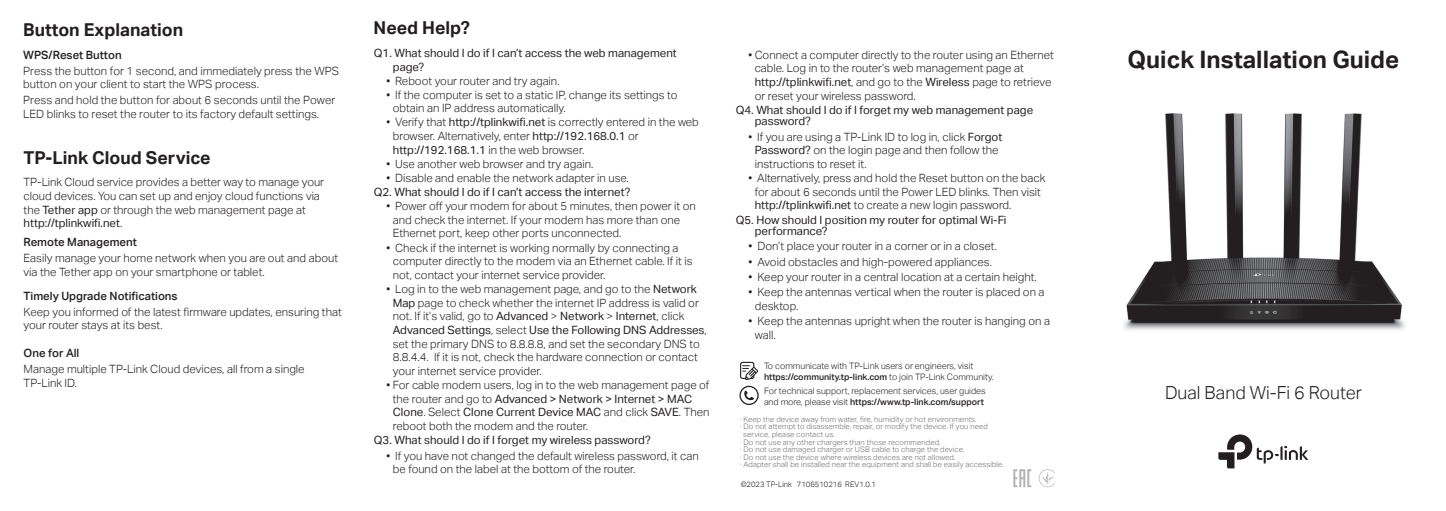
<style>
.page{position:relative;width:1446px;height:511px;background:#fff}
.page>*{position:absolute;margin:0;border:0;box-sizing:border-box;transform-origin:0 0}
.t1{font:24px "TP Link Aktiv Bold";color:#231f20}
.t2{font:18px "TP Link Aktiv Light";color:#231f20}
.t3{font:17.7px "TP Link Aktiv Bold";color:#231f20}
.t4{font:11.4px/13.6px "TP Link Aktiv Light";color:#231f20}
.t5{font:11.4px/13.6px "TP Link Aktiv Regular";color:#231f20}
.t6{font:11.4px "TP Link Aktiv Medium";color:#231f20}
.t7{font:8.85px "TP Link Aktiv Medium";color:#231f20}
.t8{font:8.85px "TP Link Aktiv Light";color:#231f20}
.t9{font:7.65px "TP Link Aktiv Light";letter-spacing:.015em;color:#6c6d70}
.t10{font:7.65px "TP Link Aktiv Light";color:#231f20}
.s1{font-family:"TP Link Aktiv Regular"}
.s2{font-family:"TP Link Aktiv Light"}
</style>
<div class="page">
<svg style="left:1218px;top:434px;width:90px;height:34px"></svg>
<div style="left:739px;top:385px;width:20px;height:19px;border:1px solid #231f20;border-radius:50%"></div>
<svg style="left:744px;top:390px;width:10px;height:10px"></svg>
<div style="left:740px;top:361px;width:14px;height:17px;border:1px solid #231f20;border-radius:2px"></div>
<svg style="left:743px;top:365px;width:15px;height:14px"></svg>
<svg style="left:1013px;top:469px;width:18px;height:17px"></svg>
<svg style="left:1039px;top:469px;width:16px;height:17px"></svg>
<img style="left:1124px;top:113px;width:281px;height:217px">
<h3 class="t3" style="left:23px;top:20px;width:162px">Button Explanation</h3>
<h3 class="t3" style="left:374px;top:18px;width:98px">Need Help?</h3>
<p class="t6" style="left:23px;top:48px;width:100px">WPS/Reset Button</p>
<p class="t4" style="left:23px;top:64px;width:317px">Press the button for 1 second, and immediately press the WPS button on your client to start the WPS process.</p>
<p class="t4" style="left:23px;top:93px;width:313px">Press and hold the button for about 6 seconds until the Power<br>LED blinks to reset the router to its factory default settings.</p>
<h3 class="t3" style="left:24px;top:148px;width:189px">TP-Link Cloud Service</h3>
<p class="t4" style="left:24px;top:175px;width:302px">TP-Link Cloud service provides a better way to manage your cloud devices. You can set up and enjoy cloud functions via the <span class="s1">Tether app</span> or through the web management page at</p>
<p class="t5" style="left:24px;top:216px;width:100px">http://tplinkwifi.net<span class="s2">.</span></p>
<p class="t6" style="left:24px;top:235px;width:115px">Remote Management</p>
<p class="t4" style="left:24px;top:251px;width:316px">Easily manage your home network when you are out and about via the Tether app on your smartphone or tablet.</p>
<p class="t6" style="left:24px;top:289px;width:156px">Timely Upgrade Notifications</p>
<p class="t4" style="left:24px;top:304px;width:320px">Keep you informed of the latest firmware updates, ensuring that your router stays at its best.</p>
<p class="t6" style="left:24px;top:346px;width:57px">One for All</p>
<p class="t4" style="left:24px;top:362px;width:283px">Manage multiple TP-Link Cloud devices, all from a single<br>TP-Link ID.</p>
<p class="t5" style="left:393px;top:46px;width:285px;text-indent:-19px">Q1. What should I do if I can’t access the web management page?</p>
<p class="t4" style="left:386px;top:74px;width:175px">• Reboot your router and try again.</p>
<p class="t4" style="left:393px;top:88px;width:286px;text-indent:-6px">• If the computer is set to a static IP, change its settings to obtain an IP address automatically.</p>
<p class="t4" style="left:393px;top:115px;width:308px;text-indent:-6px">• Verify that <span class="s1">http://tplinkwifi.net</span> is correctly entered in the web browser. Alternatively, enter <span class="s1">http://192.168.0.1</span> or</p>
<p class="t5" style="left:393px;top:143px;width:193px">http://192.168.1.1 <span class="s2">in the web browser.</span></p>
<p class="t4" style="left:386px;top:157px;width:208px">• Use another web browser and try again.</p>
<p class="t4" style="left:386px;top:171px;width:244px">• Disable and enable the network adapter in use.</p>
<p class="t5" style="left:374px;top:185px;width:258px">Q2. What should I do if I can’t access the internet?</p>
<p class="t4" style="left:393px;top:199px;width:305px;text-indent:-6px">• Power off your modem for about 5 minutes, then power it on and check the internet. If your modem has more than one<br>Ethernet port, keep other ports unconnected.</p>
<p class="t4" style="left:393px;top:240px;width:301px;text-indent:-6px">• Check if the internet is working normally by connecting a computer directly to the modem via an Ethernet cable. If it is not, contact your internet service provider.</p>
<p class="t4" style="left:393px;top:282px;width:307px;text-indent:-6px">• Log in to the web management page, and go to the <span class="s1">Network<br>Map</span> page to check whether the internet IP address is valid or not. If it’s valid, go to <span class="s1">Advanced</span> &gt; <span class="s1">Network</span> &gt; <span class="s1">Internet</span>, click</p>
<p class="t5" style="left:393px;top:323px;width:315px">Advanced Settings<span class="s2">, select</span> Use the Following DNS Addresses<span class="s2">,</span></p>
<p class="t4" style="left:393px;top:336px;width:308px">set the primary DNS to 8.8.8.8, and set the secondary DNS to<br>8.8.4.4. If it is not, check the hardware connection or contact your internet service provider.</p>
<p class="t4" style="left:386px;top:378px;width:324px">• For cable modem users, log in to the web management page of</p>
<p class="t5" style="left:393px;top:391px;width:318px"><span class="s2">the router and go to</span> Advanced &gt; Network &gt; Internet &gt; MAC<br>Clone<span class="s2">. Select</span> Clone Current Device MAC <span class="s2">and click</span> SAVE<span class="s2">. Then</span></p>
<p class="t4" style="left:393px;top:419px;width:197px">reboot both the modem and the router.</p>
<p class="t5" style="left:374px;top:433px;width:278px">Q3. What should I do if I forget my wireless password?</p>
<p class="t4" style="left:393px;top:448px;width:307px;text-indent:-6px">• If you have not changed the default wireless password, it can be found on the label at the bottom of the router.</p>
<p class="t4" style="left:755px;top:48px;width:301px;text-indent:-6px">• Connect a computer directly to the router using an Ethernet cable. Log in to the router’s web management page at</p>
<p class="t5" style="left:755px;top:75px;width:298px">http://tplinkwifi.net<span class="s2">, and go to the</span> Wireless <span class="s2">page to retrieve</span></p>
<p class="t4" style="left:755px;top:89px;width:162px">or reset your wireless password.</p>
<p class="t5" style="left:755px;top:104px;width:280px;line-height:11.4px;text-indent:-19px">Q4. What should I do if I forget my web management page password?</p>
<p class="t4" style="left:755px;top:130px;width:249px;text-indent:-6px">• If you are using a TP-Link ID to log in, click <span class="s1">Forgot<br>Password?</span> on the login page and then follow the instructions to reset it.</p>
<p class="t4" style="left:755px;top:171px;width:292px;text-indent:-6px">• Alternatively, press and hold the Reset button on the back for about 6 seconds until the Power LED blinks. Then visit <span class="s1">http://tplinkwifi.net</span> to create a new login password.</p>
<p class="t5" style="left:755px;top:214px;width:253px;line-height:11.4px;text-indent:-19px">Q5. How should I position my router for optimal Wi-Fi performance?</p>
<p class="t4" style="left:748px;top:239px;width:250px">• Don’t place your router in a corner or in a closet.</p>
<p class="t4" style="left:748px;top:254px;width:245px">• Avoid obstacles and high-powered appliances.</p>
<p class="t4" style="left:748px;top:270px;width:290px">• Keep your router in a central location at a certain height.</p>
<p class="t4" style="left:755px;top:285px;width:291px;text-indent:-6px">• Keep the antennas vertical when the router is placed on a desktop.</p>
<p class="t4" style="left:755px;top:314px;width:297px;text-indent:-6px">• Keep the antennas upright when the router is hanging on a wall.</p>
<p class="t8" style="left:764px;top:360px;width:211px">To communicate with TP-Link users or engineers, visit</p>
<p class="t7" style="left:764px;top:371px;width:231px">https://community.tp-link.com <span class="s2">to join TP-Link Community.</span></p>
<p class="t8" style="left:764px;top:385px;width:223px">For technical support, replacement services, user guides</p>
<p class="t7" style="left:764px;top:396px;width:221px"><span class="s2">and more, please visit</span> https://www.tp-link.com/support</p>
<p class="t9" style="left:740px;top:414px;width:238px">· Keep the device away from water, fire, humidity or hot environments.</p>
<p class="t9" style="left:740px;top:422px;width:249px">· Do not attempt to disassemble, repair, or modify the device. If you need</p>
<p class="t9" style="left:743px;top:429px;width:93px">service, please contact us.</p>
<p class="t9" style="left:740px;top:437px;width:202px">· Do not use any other chargers than those recommended.</p>
<p class="t9" style="left:740px;top:444px;width:226px">· Do not use damaged charger or USB cable to charge the device.</p>
<p class="t9" style="left:740px;top:452px;width:217px">· Do not use the device where wireless devices are not allowed.</p>
<p class="t9" style="left:740px;top:460px;width:265px">· Adapter shall be installed near the equipment and shall be easily accessible.</p>
<p class="t10" style="left:741px;top:479px;width:137px">©2023 TP-Link 7106510216 REV1.0.1</p>
<h1 class="t1" style="left:1127px;top:46px;width:273px">Quick Installation Guide</h1>
<h2 class="t2" style="left:1165px;top:382px;width:198px">Dual Band Wi-Fi 6 Router</h2>
</div>
